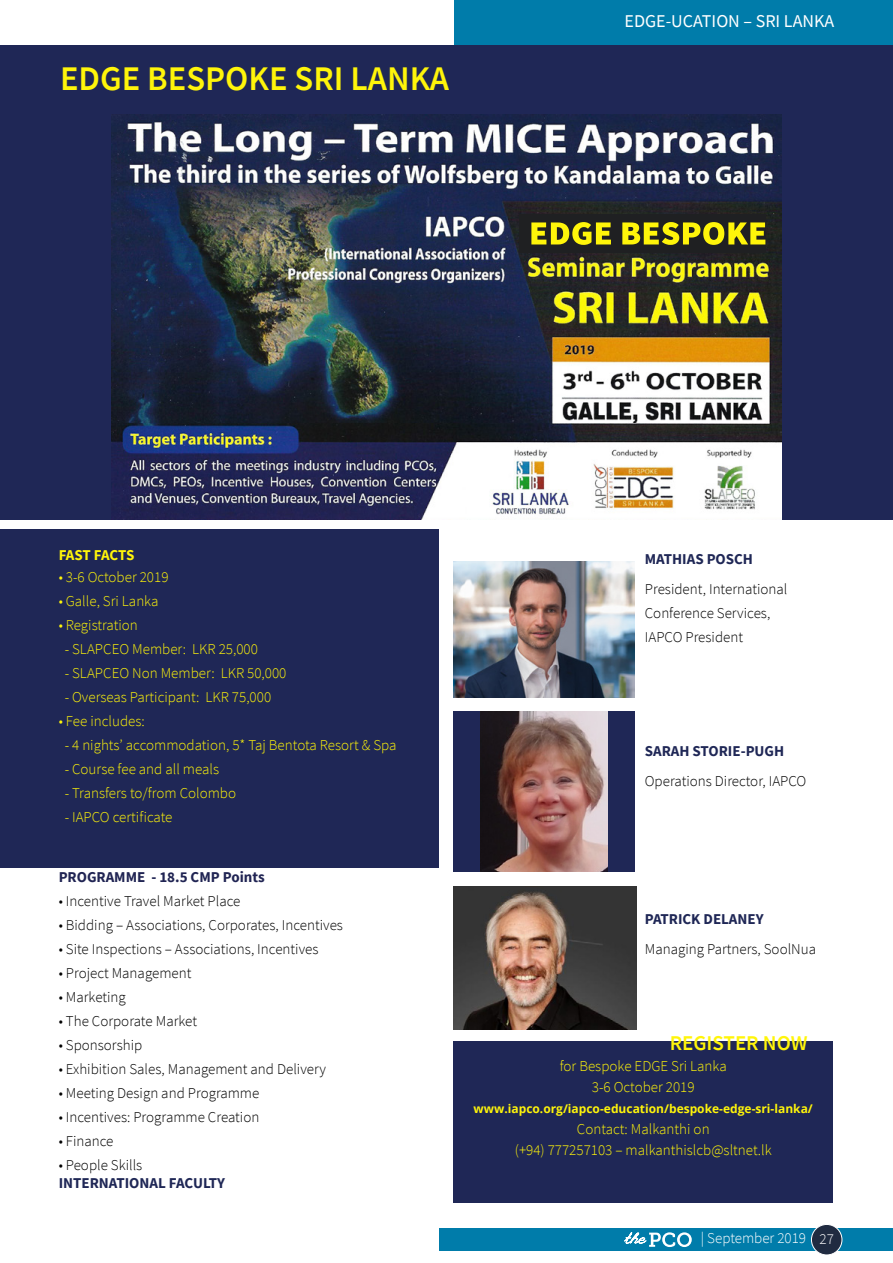
<style>
.page{position:relative;width:893px;height:1263px;background:#fff}
.page>*{position:absolute;margin:0;border:0;box-sizing:border-box;transform-origin:0 0}
.t1{font:600 34.5px "Source Sans Pro";color:#fff50a}
.t2{font:600 21px "Source Sans Pro";color:#fff50a}
.t3{font:18px "Source Sans Pro";color:#fff}
.t4{font:300 15px/24px "Source Sans Pro";color:#000}
.t5{font:300 15px/21px "Source Sans Pro";color:#fff50a;text-align:center}
.t6{font:700 15px "Source Sans Pro";color:#1f2756}
.t7{font:700 15px "Source Sans Pro";color:#202453}
.t8{font:300 15px "Source Sans Pro";color:#fff}
.t9{font:700 15px "Source Sans Pro";letter-spacing:-.02em;color:#fff50a}
.t10{font:700 12px "Open Sans";color:#fff50a}
</style>
<div class="page">
<div style="left:454px;top:0;width:439px;height:45px;background:#007caa"></div>
<div style="left:454px;top:1042px;width:379px;height:161px;background:#1f2756"></div>
<div style="left:0;top:529px;width:439px;height:338px;background:#1f2756"></div>
<div style="left:0;top:45px;width:893px;height:474px;background:#1f2756"></div>
<img style="left:111px;top:115px;width:670px;height:314px">
<img style="left:112px;top:424px;width:670px;height:95px">
<img style="left:454px;top:886px;width:182px;height:144px">
<img style="left:454px;top:561px;width:180px;height:136px">
<img style="left:480px;top:711px;width:132px;height:161px">
<div style="left:608px;top:712px;width:26px;height:160px;background:#1f2756"></div>
<div style="left:454px;top:711px;width:26px;height:161px;background:#1f2756"></div>
<div style="left:519px;top:214px;width:246px;height:39px;background:#1f2022"></div>
<svg style="left:531px;top:222px;width:234px;height:23px"></svg>
<div style="left:440px;top:1228px;width:453px;height:23px;background:#007caa"></div>
<div style="left:811px;top:1224px;width:31px;height:31px;background:#202b41;border-radius:50%"></div>
<div style="left:811px;top:1224px;width:31px;height:31px;border:1px solid #fff;border-radius:50%"></div>
<svg style="left:624px;top:1232px;width:68px;height:15px"></svg>
<h1 class="t1" style="left:60px;top:56px;width:391px">EDGE BESPOKE SRI LANKA</h1>
<p class="t3" style="left:624px;top:10px;width:211px">EDGE-UCATION – SRI LANKA</p>
<p class="t9" style="left:59px;top:545px;width:77px">FAST FACTS</p>
<p class="t5" style="left:59px;top:567px;width:111px">• 3-6 October 2019</p>
<p class="t5" style="left:59px;top:591px;width:101px">• Galle, Sri Lanka</p>
<p class="t5" style="left:59px;top:615px;width:81px">• Registration</p>
<p class="t5" style="left:65px;top:639px;width:195px">- SLAPCEO Member: LKR 25,000</p>
<p class="t5" style="left:65px;top:663px;width:223px">- SLAPCEO Non Member: LKR 50,000</p>
<p class="t5" style="left:65px;top:687px;width:208px">- Overseas Participant: LKR 75,000</p>
<p class="t5" style="left:59px;top:711px;width:88px">• Fee includes:</p>
<p class="t5" style="left:65px;top:735px;width:333px">- 4 nights’ accommodation, 5* Taj Bentota Resort &amp; Spa</p>
<p class="t5" style="left:65px;top:759px;width:156px">- Course fee and all meals</p>
<p class="t5" style="left:65px;top:783px;width:173px">- Transfers to/from Colombo</p>
<p class="t5" style="left:65px;top:807px;width:109px">- IAPCO certificate</p>
<p class="t7" style="left:59px;top:867px;width:207px">PROGRAMME - 18.5 CMP Points</p>
<p class="t4" style="left:59px;top:889px;width:183px">• Incentive Travel Market Place</p>
<p class="t4" style="left:59px;top:913px;width:286px">• Bidding – Associations, Corporates, Incentives</p>
<p class="t4" style="left:59px;top:937px;width:261px">• Site Inspections – Associations, Incentives</p>
<p class="t4" style="left:59px;top:961px;width:134px">• Project Management</p>
<p class="t4" style="left:59px;top:985px;width:69px">• Marketing</p>
<p class="t4" style="left:59px;top:1009px;width:140px">• The Corporate Market</p>
<p class="t4" style="left:59px;top:1033px;width:85px">• Sponsorship</p>
<p class="t4" style="left:59px;top:1057px;width:269px">• Exhibition Sales, Management and Delivery</p>
<p class="t4" style="left:59px;top:1081px;width:202px">• Meeting Design and Programme</p>
<p class="t4" style="left:59px;top:1105px;width:202px">• Incentives: Programme Creation</p>
<p class="t4" style="left:59px;top:1129px;width:56px">• Finance</p>
<p class="t4" style="left:59px;top:1153px;width:85px">• People Skills</p>
<p class="t6" style="left:59px;top:1173px;width:168px">INTERNATIONAL FACULTY</p>
<p class="t6" style="left:645px;top:549px;width:110px">MATHIAS POSCH</p>
<p class="t4" style="left:645px;top:577px;width:144px">President, International<br>Conference Services,<br>IAPCO President</p>
<p class="t6" style="left:645px;top:741px;width:141px">SARAH STORIE-PUGH</p>
<p class="t4" style="left:645px;top:769px;width:163px">Operations Director, IAPCO</p>
<p class="t6" style="left:645px;top:909px;width:120px">PATRICK DELANEY</p>
<p class="t4" style="left:645px;top:937px;width:173px">Managing Partners, SoolNua</p>
<h2 class="t2" style="left:670px;top:1029px;width:139px">REGISTER NOW</h2>
<p class="t5" style="left:560px;top:1056px;width:168px">for Bespoke EDGE Sri Lanka<br>3-6 October 2019</p>
<p class="t10" style="left:474px;top:1100px;width:341px">www.iapco.org/iapco-education/bespoke-edge-sri-lanka/</p>
<p class="t5" style="left:515px;top:1119px;width:258px">Contact: Malkanthi on<br>(+94) 777257103 – malkanthislcb@sltnet.lk</p>
<p class="t8" style="left:701px;top:1229px;width:134px">| September 2019 27</p>
</div>
